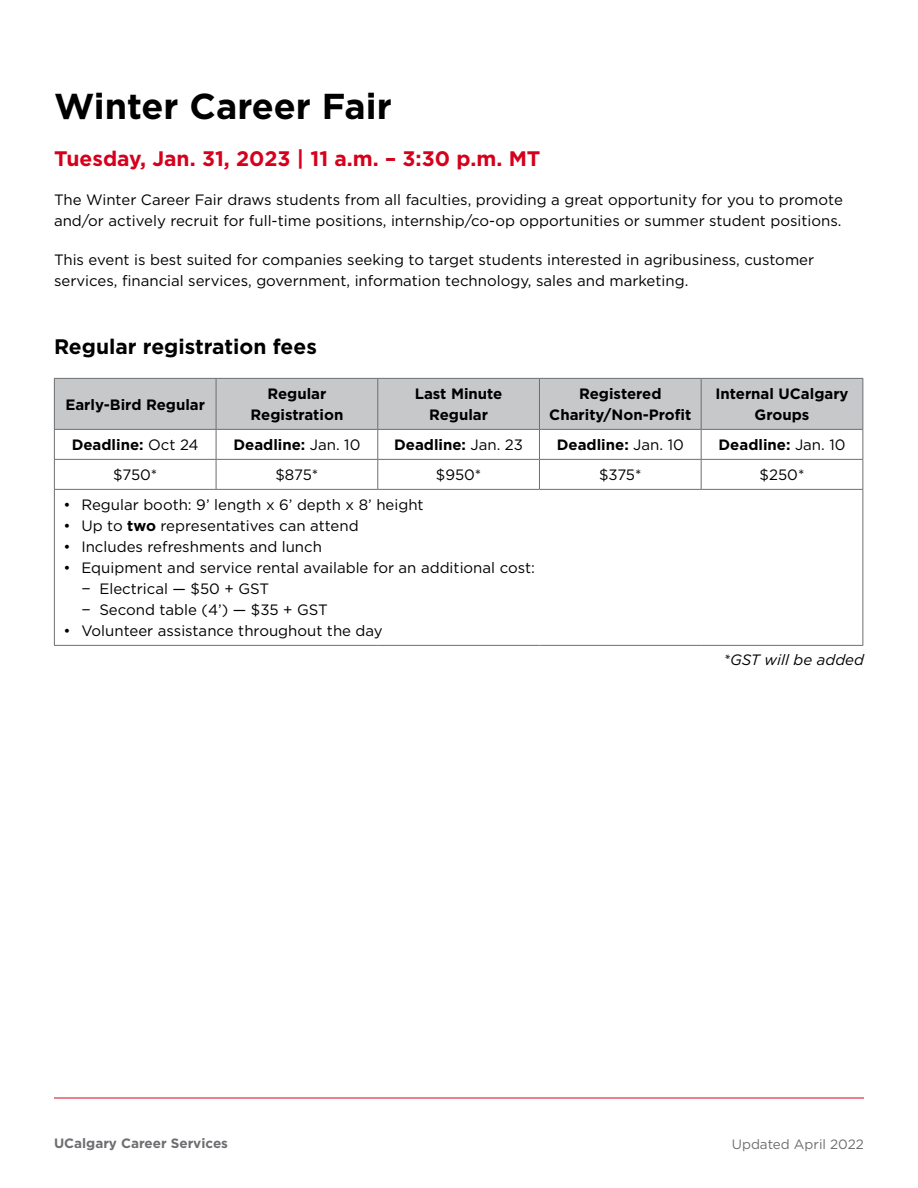
<style>
.page{position:relative;width:918px;height:1188px;background:#fff}
.page>*{position:absolute;margin:0;border:0;box-sizing:border-box;transform-origin:0 0}
.t1{font:700 36px "Gotham";color:#000}
.date_time{font:700 21px "Gotham";color:#d6001c}
.t2{font:700 21px "Gotham";color:#000}
.body{font:15px/21px "Gotham";color:#000}
.table_body{font:700 15px/21px "Gotham";color:#000;text-align:center}
.table_body-2{font:15px "Gotham";letter-spacing:-.005em;color:#000}
.body-2{font:italic 15px "Gotham";color:#000}
.t3{font:700 13.5px "Gotham";color:#6d6e71}
.t4{font:13.5px "Gotham";color:#6d6e71}
.s1{font-weight:400}
.s2{font-weight:700}
</style>
<div class="page">
<hr style="left:54px;top:1098px;width:810px;height:1px;background:#d6001c">
<svg style="left:54px;top:378px;width:809px;height:111px"></svg>
<hr style="left:54px;top:489px;width:162px;height:1px;background:#6d6e71">
<hr style="left:54px;top:490px;width:1px;height:155px;background:#6d6e71">
<hr style="left:216px;top:489px;width:162px;height:1px;background:#6d6e71">
<hr style="left:378px;top:489px;width:161px;height:1px;background:#6d6e71">
<hr style="left:539px;top:489px;width:162px;height:1px;background:#6d6e71">
<hr style="left:701px;top:489px;width:162px;height:1px;background:#6d6e71">
<hr style="left:862px;top:490px;width:1px;height:155px;background:#6d6e71">
<hr style="left:54px;top:645px;width:162px;height:1px;background:#6d6e71">
<hr style="left:216px;top:645px;width:162px;height:1px;background:#6d6e71">
<hr style="left:378px;top:645px;width:161px;height:1px;background:#6d6e71">
<hr style="left:539px;top:645px;width:162px;height:1px;background:#6d6e71">
<hr style="left:701px;top:645px;width:162px;height:1px;background:#6d6e71">
<p class="t1" style="left:54px;top:82px;width:339px">Winter Career Fair</p>
<p class="date_time" style="left:54px;top:145px;width:488px">Tuesday, Jan. 31, 2023 | 11 a.m. – 3:30 p.m. MT</p>
<p class="body" style="left:54px;top:189px;width:790px">The Winter Career Fair draws students from all faculties, providing a great opportunity for you to promote and/or actively recruit for full-time positions, internship/co-op opportunities or summer student positions.</p>
<p class="body" style="left:54px;top:249px;width:762px">This event is best suited for companies seeking to target students interested in agribusiness, customer services, financial services, government, information technology, sales and marketing.</p>
<p class="t2" style="left:54px;top:333px;width:264px">Regular registration fees</p>
<p class="table_body" style="left:65px;top:394px;width:141px">Early-Bird Regular</p>
<p class="table_body" style="left:250px;top:383px;width:94px">Regular<br>Registration</p>
<p class="table_body" style="left:415px;top:383px;width:89px">Last Minute<br>Regular</p>
<p class="table_body" style="left:549px;top:383px;width:144px">Registered<br>Charity/Non-Profit</p>
<p class="table_body" style="left:715px;top:383px;width:135px">Internal UCalgary<br>Groups</p>
<p class="table_body" style="left:72px;top:434px;width:129px">Deadline: <span class="s1">Oct 24</span></p>
<p class="table_body" style="left:233px;top:434px;width:128px">Deadline: <span class="s1">Jan. 10</span></p>
<p class="table_body" style="left:394px;top:434px;width:131px">Deadline: <span class="s1">Jan. 23</span></p>
<p class="table_body" style="left:557px;top:434px;width:128px">Deadline: <span class="s1">Jan. 10</span></p>
<p class="table_body" style="left:719px;top:434px;width:128px">Deadline: <span class="s1">Jan. 10</span></p>
<p class="table_body-2" style="left:113px;top:465px;width:46px">$750*</p>
<p class="table_body-2" style="left:275px;top:465px;width:45px">$875*</p>
<p class="table_body-2" style="left:436px;top:465px;width:47px">$950*</p>
<p class="table_body-2" style="left:599px;top:465px;width:44px">$375*</p>
<p class="table_body-2" style="left:760px;top:465px;width:46px">$250*</p>
<p class="body" style="left:63px;top:494px;width:362px">• Regular booth: 9’ length x 6’ depth x 8’ height</p>
<p class="body" style="left:63px;top:515px;width:297px">• Up to <span class="s2">two</span> representatives can attend</p>
<p class="body" style="left:63px;top:536px;width:260px">• Includes refreshments and lunch</p>
<p class="body" style="left:63px;top:557px;width:473px">• Equipment and service rental available for an additional cost:</p>
<p class="body" style="left:81px;top:578px;width:189px">− Electrical — $50 + GST</p>
<p class="body" style="left:81px;top:599px;width:248px">− Second table (4’) — $35 + GST</p>
<p class="body" style="left:63px;top:620px;width:321px">• Volunteer assistance throughout the day</p>
<p class="body-2" style="left:724px;top:650px;width:142px">*GST will be added</p>
<p class="t3" style="left:54px;top:1134px;width:176px">UCalgary Career Services</p>
<p class="t4" style="left:732px;top:1135px;width:134px">Updated April 2022</p>
</div>
